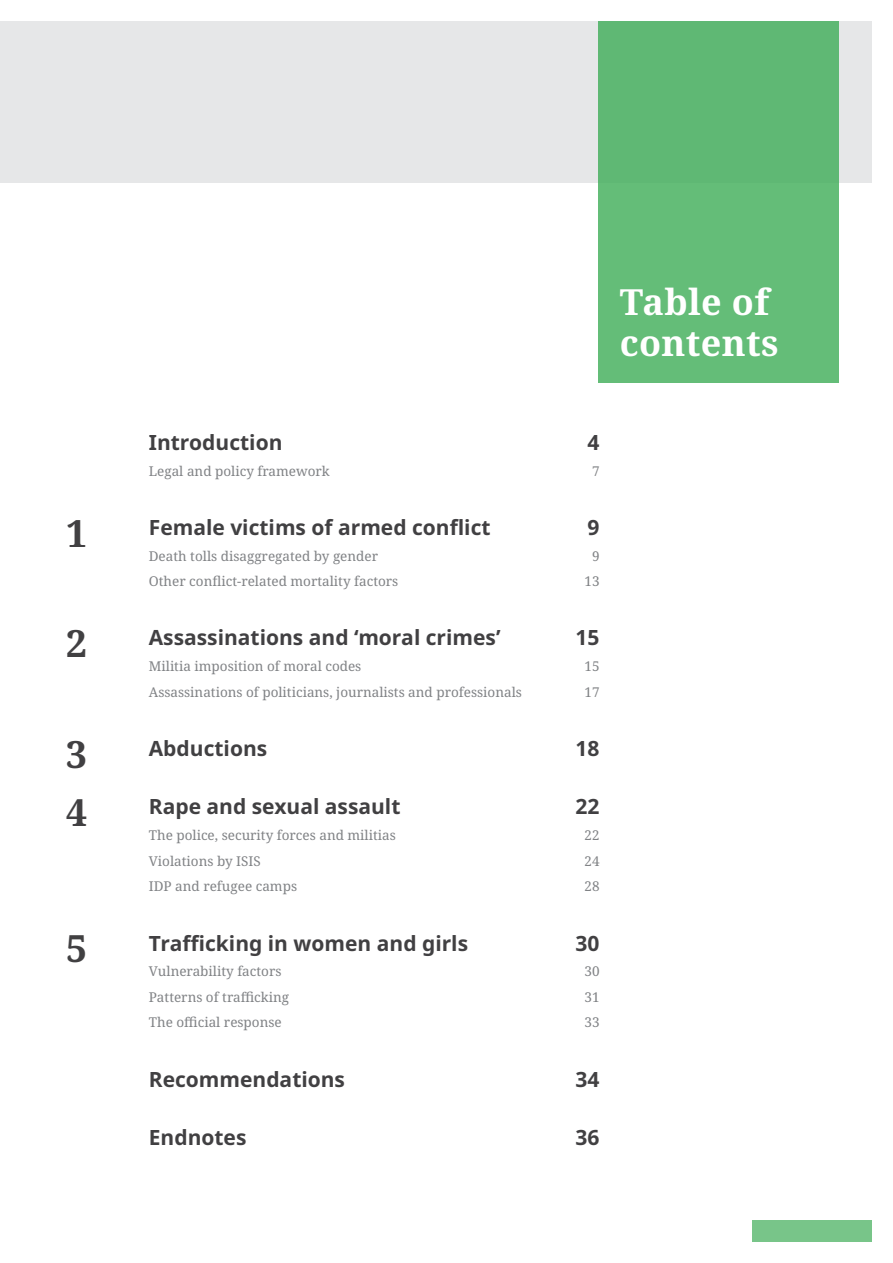
<style>
.page{position:relative;width:893px;height:1263px;background:#fff}
.page>*{position:absolute;margin:0;border:0;box-sizing:border-box;transform-origin:0 0}
.t1{font:700 37.5px "Noto Serif";color:#414042}
.t2{font:700 36px/41.4px "Noto Serif";letter-spacing:.01em;color:#fff}
.t3{font:700 21px "Noto Sans";color:#414042}
.t4{font:13.5px "Noto Serif";color:#808285}
</style>
<div class="page">
<div style="left:0;top:21px;width:872px;height:161px;background:#e6e7e8"></div>
<div style="left:753px;top:1220px;width:119px;height:22px;background:#78c589"></div>
<div style="left:598px;top:21px;width:241px;height:362px;background:#64bd78"></div>
<h2 class="t2" style="left:620px;top:280px;width:160px">Table of contents</h2>
<h3 class="t3" style="left:149px;top:427px;width:135px">Introduction</h3>
<h3 class="t3" style="left:588px;top:427px;width:14px">4</h3>
<p class="t4" style="left:149px;top:461px;width:182px">Legal and policy framework</p>
<p class="t4" style="left:592px;top:461px;width:9px">7</p>
<h1 class="t1" style="left:66px;top:507px;width:22px">1</h1>
<h3 class="t3" style="left:149px;top:512px;width:343px">Female victims of armed conflict</h3>
<h3 class="t3" style="left:588px;top:512px;width:14px">9</h3>
<p class="t4" style="left:149px;top:546px;width:231px">Death tolls disaggregated by gender</p>
<p class="t4" style="left:592px;top:546px;width:9px">9</p>
<p class="t4" style="left:149px;top:572px;width:251px">Other conflict-related mortality factors</p>
<p class="t4" style="left:584px;top:572px;width:17px">13</p>
<h1 class="t1" style="left:66px;top:617px;width:22px">2</h1>
<h3 class="t3" style="left:149px;top:623px;width:353px">Assassinations and ‘moral crimes’</h3>
<h3 class="t3" style="left:576px;top:623px;width:26px">15</h3>
<p class="t4" style="left:149px;top:657px;width:214px">Militia imposition of moral codes</p>
<p class="t4" style="left:584px;top:657px;width:17px">15</p>
<p class="t4" style="left:149px;top:683px;width:375px">Assassinations of politicians, journalists and professionals</p>
<p class="t4" style="left:584px;top:683px;width:17px">17</p>
<h1 class="t1" style="left:66px;top:728px;width:22px">3</h1>
<h3 class="t3" style="left:149px;top:734px;width:120px">Abductions</h3>
<h3 class="t3" style="left:576px;top:734px;width:26px">18</h3>
<h1 class="t1" style="left:66px;top:786px;width:22px">4</h1>
<h3 class="t3" style="left:149px;top:792px;width:253px">Rape and sexual assault</h3>
<h3 class="t3" style="left:576px;top:792px;width:26px">22</h3>
<p class="t4" style="left:149px;top:826px;width:249px">The police, security forces and militias</p>
<p class="t4" style="left:584px;top:826px;width:17px">22</p>
<p class="t4" style="left:149px;top:852px;width:113px">Violations by ISIS</p>
<p class="t4" style="left:584px;top:852px;width:17px">24</p>
<p class="t4" style="left:149px;top:877px;width:150px">IDP and refugee camps</p>
<p class="t4" style="left:584px;top:877px;width:17px">28</p>
<h1 class="t1" style="left:66px;top:922px;width:22px">5</h1>
<h3 class="t3" style="left:149px;top:928px;width:321px">Trafficking in women and girls</h3>
<h3 class="t3" style="left:576px;top:928px;width:26px">30</h3>
<p class="t4" style="left:149px;top:962px;width:134px">Vulnerability factors</p>
<p class="t4" style="left:584px;top:962px;width:17px">30</p>
<p class="t4" style="left:149px;top:988px;width:142px">Patterns of trafficking</p>
<p class="t4" style="left:584px;top:988px;width:17px">31</p>
<p class="t4" style="left:149px;top:1013px;width:134px">The official response</p>
<p class="t4" style="left:584px;top:1013px;width:17px">33</p>
<h3 class="t3" style="left:149px;top:1064px;width:198px">Recommendations</h3>
<h3 class="t3" style="left:576px;top:1064px;width:26px">34</h3>
<h3 class="t3" style="left:149px;top:1122px;width:99px">Endnotes</h3>
<h3 class="t3" style="left:576px;top:1122px;width:26px">36</h3>
</div>
